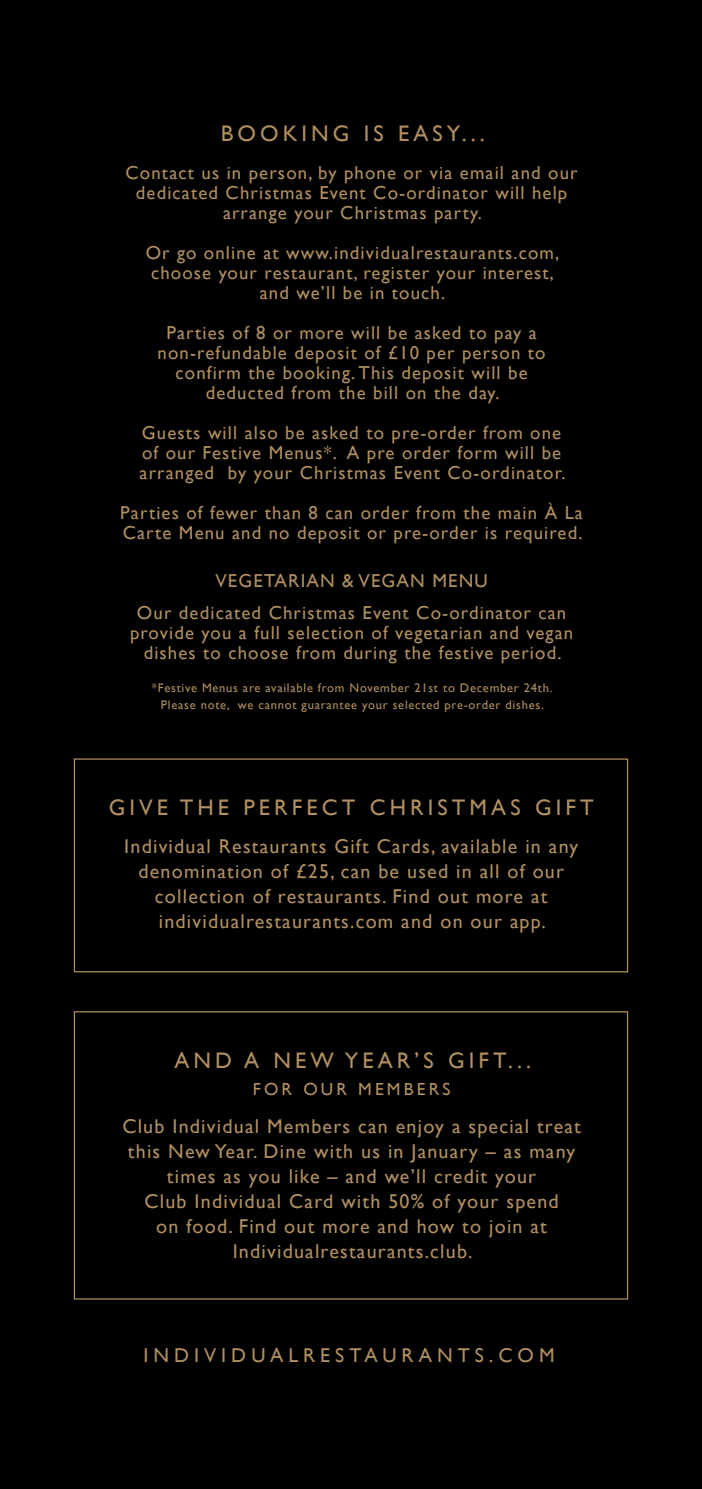
<style>
.page{position:relative;width:702px;height:1489px;background:#fff}
.page>*{position:absolute;margin:0;border:0;box-sizing:border-box;transform-origin:0 0}
.t1{font:22.5px "Gill Sans";letter-spacing:.18em;color:#b08f60}
.t2{font:20px/25px "Gill Sans";letter-spacing:.06em;color:#b08f60;text-align:center}
.t3{font:20px "Gill Sans";letter-spacing:.25em;color:#b08f60}
.t4{font:18.75px/20px "Gill Sans";letter-spacing:.06em;color:#b08f60;text-align:center}
.t5{font:17.5px "Gill Sans";letter-spacing:.18em;color:#b08f60}
.t6{font:12.5px/17.5px "Gill Sans";letter-spacing:.06em;color:#b08f60;text-align:center}
</style>
<div class="page">
<div style="left:0;top:0;width:702px;height:1488px;background:#000001"></div>
<div style="left:74px;top:758px;width:554px;height:214px;border:1px solid #b08f60"></div>
<div style="left:74px;top:1011px;width:554px;height:288px;border:1px solid #b08f60"></div>
<p class="t1" style="left:221px;top:120px;width:265px">BOOKING IS EASY...</p>
<p class="t4" style="left:126px;top:162px;width:453px">Contact us in person, by phone or via email and our dedicated Christmas Event Co-ordinator will help arrange your Christmas party.</p>
<p class="t4" style="left:146px;top:242px;width:415px">Or go online at www.individualrestaurants.com, choose your restaurant, register your interest, and we’ll be in touch.</p>
<p class="t4" style="left:157px;top:322px;width:389px">Parties of 8 or more will be asked to pay a non-refundable deposit of £10 per person to confirm the booking. This deposit will be deducted from the bill on the day.</p>
<p class="t4" style="left:140px;top:422px;width:427px;text-align:left">Guests will also be asked to pre-order from one of our Festive Menus*. A pre order form will be arranged by your Christmas Event Co-ordinator.</p>
<p class="t4" style="left:120px;top:502px;width:464px;text-align:left">Parties of fewer than 8 can order from the main À La<br>Carte Menu and no deposit or pre-order is required.</p>
<p class="t4" style="left:137px;top:563px;width:431px;line-height:32.5px">VEGETARIAN &amp; VEGAN MENU<br>Our dedicated Christmas Event Co-ordinator can</p>
<p class="t4" style="left:130px;top:622px;width:445px">provide you a full selection of vegetarian and vegan dishes to choose from during the festive period.</p>
<p class="t6" style="left:152px;top:678px;width:402px">*Festive Menus are available from November 21st to December 24th.<br>Please note, we cannot guarantee your selected pre-order dishes.</p>
<p class="t1" style="left:109px;top:794px;width:486px">GIVE THE PERFECT CHRISTMAS GIFT</p>
<p class="t2" style="left:124px;top:833px;width:455px">Individual Restaurants Gift Cards, available in any denomination of £25, can be used in all of our collection of restaurants. Find out more at individualrestaurants.com and on our app.</p>
<p class="t1" style="left:174px;top:1046px;width:358px">AND A NEW YEAR’S GIFT...</p>
<p class="t5" style="left:253px;top:1078px;width:199px">FOR OUR MEMBERS</p>
<p class="t2" style="left:122px;top:1113px;width:460px">Club Individual Members can enjoy a special treat this New Year. Dine with us in January – as many times as you like – and we’ll credit your<br>Club Individual Card with 50% of your spend<br>on food. Find out more and how to join at Individualrestaurants.club.</p>
<p class="t3" style="left:143px;top:1343px;width:412px">INDIVIDUALRESTAURANTS.COM</p>
</div>
